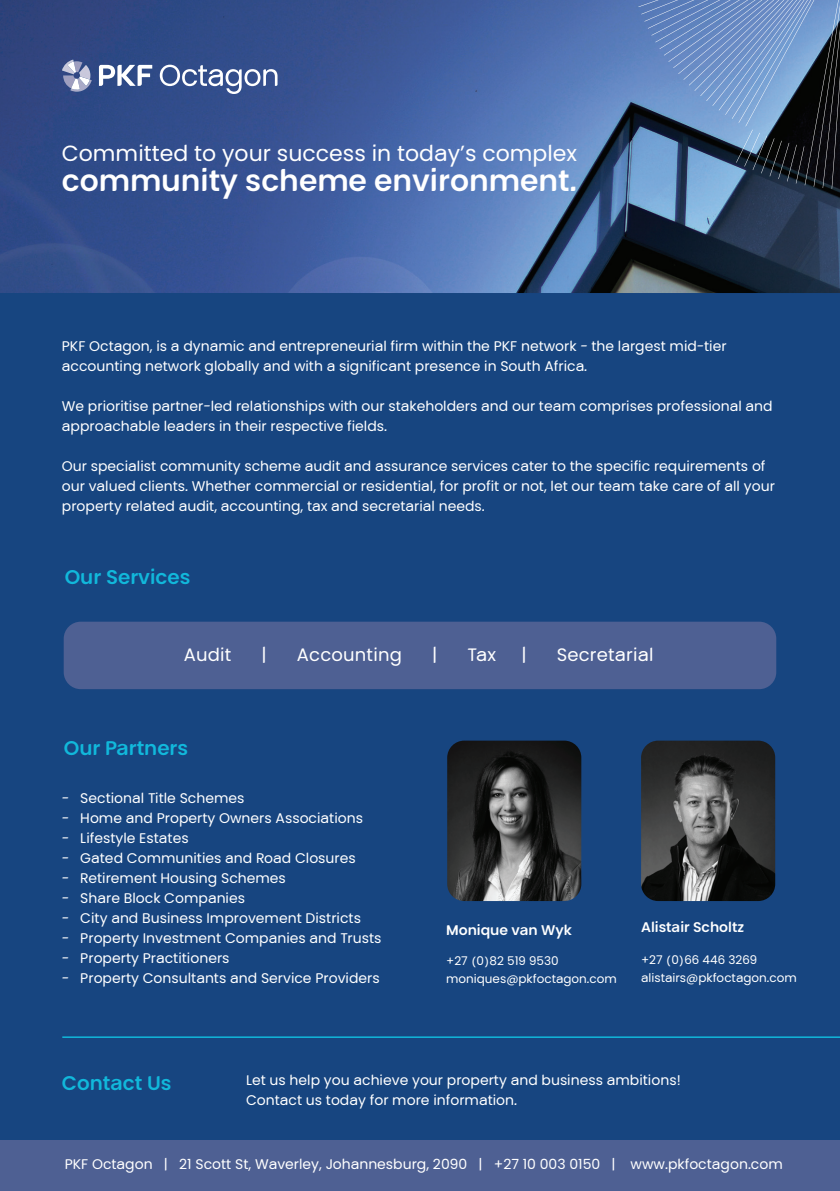
<style>
.page{position:relative;width:840px;height:1191px;background:#fff}
.page>*{position:absolute;margin:0;border:0;box-sizing:border-box;transform-origin:0 0}
.t1{font:700 29.8px "PKF Global Sans";color:#fff}
.t2{font:22px "PKF Global Sans";color:#fff}
.t3{font:700 19.8px "PKF Global Sans";color:#11b8db}
.t4{font:18px "PKF Global Sans";letter-spacing:.01em;color:#fff}
.t5{font:14px/20px "PKF Global Sans";color:#fff}
.t6{font:700 14px "PKF Global Sans";color:#fff}
.t7{font:12px/18px "PKF Global Sans";color:#fff}
</style>
<div class="page">
<div style="left:0;top:0;width:839px;height:1191px;background:#174580"></div>
<img style="left:0;top:0;width:839px;height:293px">
<div style="left:64px;top:621px;width:711px;height:68px;background:#4e6093;border-radius:17px"></div>
<img style="left:641px;top:740px;width:133px;height:161px">
<div style="left:0;top:1140px;width:839px;height:51px;background:#4e6093"></div>
<img style="left:62px;top:60px;width:13px;height:14px">
<img style="left:70px;top:78px;width:22px;height:14px">
<svg style="left:63px;top:61px;width:27px;height:29px"></svg>
<svg style="left:99px;top:65px;width:53px;height:21px"></svg>
<svg style="left:160px;top:65px;width:117px;height:29px;background:#6478a7"></svg>
<svg style="left:638px;top:0;width:201px;height:189px;background:#58749a"></svg>
<hr style="left:62px;top:1036px;width:777px;height:2px;background:#11b8db">
<img style="left:447px;top:740px;width:134px;height:161px">
<h2 class="t2" style="left:62px;top:140px;width:516px">Committed to your success in today’s complex</h2>
<h1 class="t1" style="left:62px;top:162px;width:516px">community scheme environment.</h1>
<p class="t5" style="left:62px;top:336px;width:666px">PKF Octagon, is a dynamic and entrepreneurial firm within the PKF network - the largest mid-tier accounting network globally and with a significant presence in South Africa.</p>
<p class="t5" style="left:62px;top:396px;width:712px">We prioritise partner-led relationships with our stakeholders and our team comprises professional and approachable leaders in their respective fields.</p>
<p class="t5" style="left:62px;top:456px;width:714px">Our specialist community scheme audit and assurance services cater to the specific requirements of our valued clients. Whether commercial or residential, for profit or not, let our team take care of all your property related audit, accounting, tax and secretarial needs.</p>
<h3 class="t3" style="left:65px;top:564px;width:127px">Our Services</h3>
<p class="t4" style="left:184px;top:644px;width:49px">Audit</p>
<p class="t4" style="left:261px;top:644px;width:7px">|</p>
<p class="t4" style="left:297px;top:644px;width:106px">Accounting</p>
<p class="t4" style="left:432px;top:644px;width:7px">|</p>
<p class="t4" style="left:467px;top:644px;width:30px">Tax</p>
<p class="t4" style="left:521px;top:644px;width:7px">|</p>
<p class="t4" style="left:556px;top:644px;width:98px">Secretarial</p>
<h3 class="t3" style="left:64px;top:736px;width:126px">Our Partners</h3>
<p class="t5" style="left:62px;top:787px;width:184px">- Sectional Title Schemes</p>
<p class="t5" style="left:62px;top:807px;width:302px">- Home and Property Owners Associations</p>
<p class="t5" style="left:62px;top:827px;width:128px">- Lifestyle Estates</p>
<p class="t5" style="left:62px;top:847px;width:295px">- Gated Communities and Road Closures</p>
<p class="t5" style="left:62px;top:867px;width:225px">- Retirement Housing Schemes</p>
<p class="t5" style="left:62px;top:887px;width:185px">- Share Block Companies</p>
<p class="t5" style="left:62px;top:907px;width:300px">- City and Business Improvement Districts</p>
<p class="t5" style="left:62px;top:927px;width:321px">- Property Investment Companies and Trusts</p>
<p class="t5" style="left:62px;top:947px;width:169px">- Property Practitioners</p>
<p class="t5" style="left:62px;top:967px;width:319px">- Property Consultants and Service Providers</p>
<p class="t6" style="left:446px;top:921px;width:127px">Monique van Wyk</p>
<p class="t7" style="left:446px;top:951px;width:172px">+27 (0)82 519 9530 moniques@pkfoctagon.com</p>
<p class="t6" style="left:640px;top:918px;width:104px">Alistair Scholtz</p>
<p class="t7" style="left:640px;top:950px;width:157px">+27 (0)66 446 3269 alistairs@pkfoctagon.com</p>
<h3 class="t3" style="left:62px;top:1070px;width:111px">Contact Us</h3>
<p class="t5" style="left:246px;top:1070px;width:436px">Let us help you achieve your property and business ambitions!<br>Contact us today for more information.</p>
<p class="t5" style="left:65px;top:1154px;width:719px">PKF Octagon | 21 Scott St, Waverley, Johannesburg, 2090 | +27 10 003 0150 | www.pkfoctagon.com</p>
</div>
